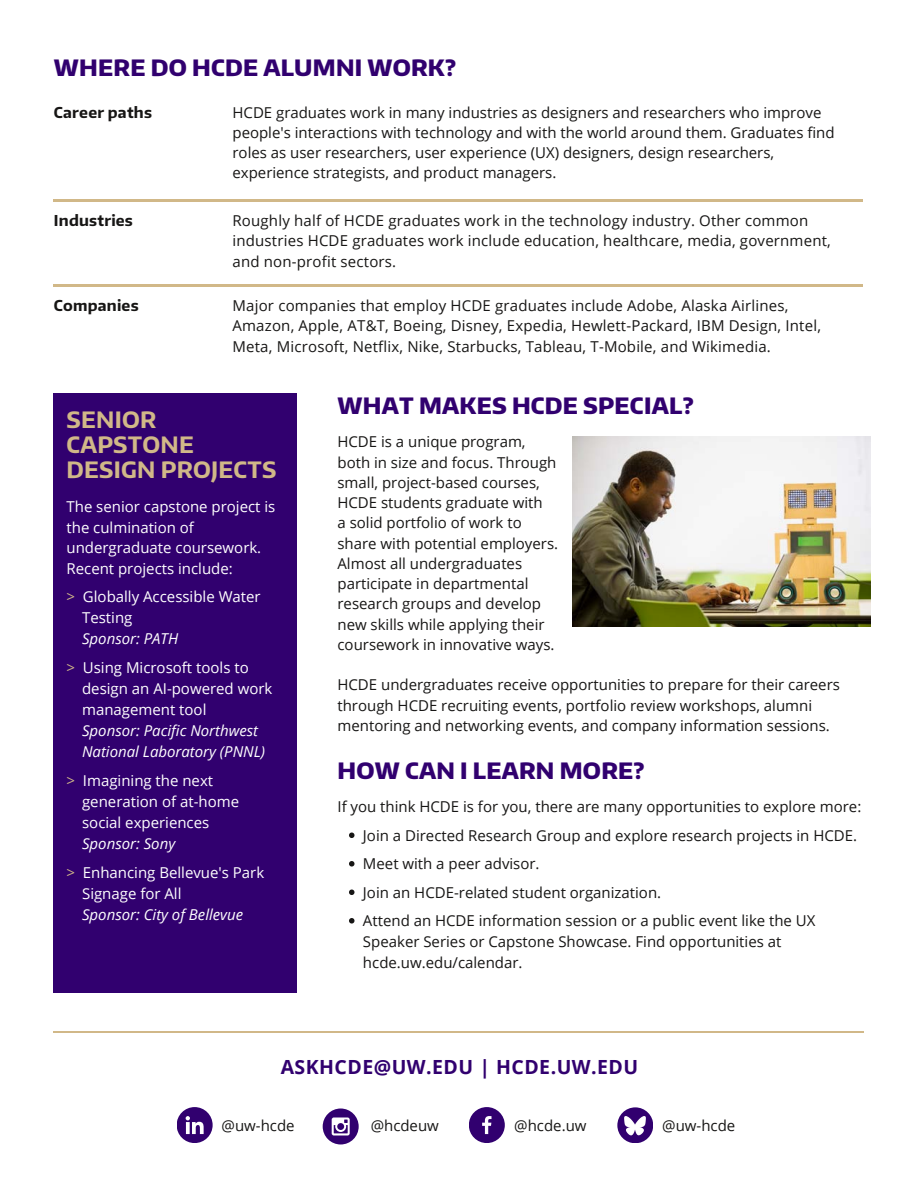
<style>
.page{position:relative;width:918px;height:1188px;background:#fff}
.page>*{position:absolute;margin:0;border:0;box-sizing:border-box;transform-origin:0 0}
.t1{font:800 22.5px "Encode Sans Normal";letter-spacing:.01em;color:#31006f}
.t2{font:700 22.5px/24.8px "Encode Sans Normal";letter-spacing:.01em;color:#d1b888}
.t3{font:700 19.5px "Open Sans";letter-spacing:.025em;color:#31006f}
.t4{font:15px/20.2px "Open Sans";color:#171615}
.t5{font:15px/21px "Open Sans";color:#fff}
.t6{font:700 15px "Encode Sans Normal";letter-spacing:.015em;color:#171615}
.s1{color:#d1b888}
.s2{font-style:italic}
</style>
<div class="page">
<div style="left:53px;top:394px;width:244px;height:599px;background:#31006f"></div>
<hr style="left:53px;top:1031px;width:811px;height:2px;background:#d1b888">
<img style="left:573px;top:436px;width:297px;height:190px">
<svg style="left:469px;top:1107px;width:36px;height:36px"></svg>
<svg style="left:177px;top:1107px;width:36px;height:36px"></svg>
<svg style="left:323px;top:1109px;width:36px;height:35px"></svg>
<hr style="left:54px;top:200px;width:166px;height:1px;background:#d1b888">
<hr style="left:220px;top:200px;width:643px;height:1px;background:#d1b888">
<hr style="left:54px;top:285px;width:166px;height:1px;background:#d1b888">
<hr style="left:220px;top:285px;width:643px;height:1px;background:#d1b888">
<div style="left:617px;top:1107px;width:36px;height:36px;background:#31006f;border-radius:50%"></div>
<img style="left:624px;top:1116px;width:22px;height:20px">
<svg style="left:349px;top:833px;width:5px;height:5px"></svg>
<svg style="left:349px;top:861px;width:5px;height:6px"></svg>
<svg style="left:349px;top:890px;width:5px;height:5px"></svg>
<svg style="left:349px;top:918px;width:5px;height:6px"></svg>
<p class="t1" style="left:54px;top:53px;width:404px">WHERE DO HCDE ALUMNI WORK?</p>
<p class="t6" style="left:54px;top:103px;width:100px">Career paths</p>
<p class="t4" style="left:233px;top:102px;width:604px">HCDE graduates work in many industries as designers and researchers who improve people's interactions with technology and with the world around them. Graduates find roles as user researchers, user experience (UX) designers, design researchers, experience strategists, and product managers.</p>
<p class="t6" style="left:54px;top:211px;width:80px">Industries</p>
<p class="t4" style="left:233px;top:210px;width:600px">Roughly half of HCDE graduates work in the technology industry. Other common industries HCDE graduates work include education, healthcare, media, government, and non-profit sectors.</p>
<p class="t6" style="left:54px;top:296px;width:86px">Companies</p>
<p class="t4" style="left:233px;top:295px;width:590px">Major companies that employ HCDE graduates include Adobe, Alaska Airlines,<br>Amazon, Apple, AT&amp;T, Boeing, Disney, Expedia, Hewlett-Packard, IBM Design, Intel,<br>Meta, Microsoft, Netflix, Nike, Starbucks, Tableau, T-Mobile, and Wikimedia.</p>
<p class="t2" style="left:67px;top:407px;width:211px">SENIOR<br>CAPSTONE<br>DESIGN PROJECTS</p>
<p class="t5" style="left:67px;top:496px;width:210px;line-height:20.5px">The senior capstone project is the culmination of undergraduate coursework.<br>Recent projects include:</p>
<p class="t5" style="left:82px;top:586px;width:180px;text-indent:-16px"><span class="s1">&gt;</span> Globally Accessible Water<br>Testing<br><span class="s2">Sponsor: PATH</span></p>
<p class="t5" style="left:82px;top:657px;width:192px;text-indent:-16px"><span class="s1">&gt;</span> Using Microsoft tools to design an AI-powered work management tool<br><span class="s2">Sponsor: Pacific Northwest<br>National Laboratory (PNNL)</span></p>
<p class="t5" style="left:82px;top:770px;width:158px;text-indent:-16px"><span class="s1">&gt;</span> Imagining the next generation of at-home social experiences<br><span class="s2">Sponsor: Sony</span></p>
<p class="t5" style="left:82px;top:862px;width:184px;text-indent:-16px"><span class="s1">&gt;</span> Enhancing Bellevue's Park<br>Signage for All<br><span class="s2">Sponsor: City of Bellevue</span></p>
<p class="t1" style="left:337px;top:391px;width:358px">WHAT MAKES HCDE SPECIAL?</p>
<h3 class="t4" style="left:337px;top:431px;width:222px">HCDE is a unique program, both in size and focus. Through small, project-based courses,<br>HCDE students graduate with<br>a solid portfolio of work to share with potential employers.<br>Almost all undergraduates participate in departmental research groups and develop new skills while applying their coursework in innovative ways.</h3>
<p class="t4" style="left:337px;top:674px;width:504px">HCDE undergraduates receive opportunities to prepare for their careers through HCDE recruiting events, portfolio review workshops, alumni mentoring and networking events, and company information sessions.</p>
<p class="t1" style="left:337px;top:755px;width:309px">HOW CAN I LEARN MORE?</p>
<p class="t4" style="left:337px;top:796px;width:525px">If you think HCDE is for you, there are many opportunities to explore more:</p>
<p class="t4" style="left:363px;top:825px;width:496px">Join a Directed Research Group and explore research projects in HCDE.</p>
<p class="t4" style="left:363px;top:853px;width:178px">Meet with a peer advisor.</p>
<p class="t4" style="left:363px;top:882px;width:300px">Join an HCDE-related student organization.</p>
<p class="t4" style="left:363px;top:910px;width:454px;line-height:21px">Attend an HCDE information session or a public event like the UX<br>Speaker Series or Capstone Showcase. Find opportunities at hcde.uw.edu/calendar.</p>
<h1 class="t3" style="left:281px;top:1053px;width:359px">ASKHCDE@UW.EDU | HCDE.UW.EDU</h1>
<p class="t4" style="left:222px;top:1115px;width:75px">@uw-hcde</p>
<p class="t4" style="left:371px;top:1115px;width:70px">@hcdeuw</p>
<p class="t4" style="left:514px;top:1115px;width:74px">@hcde.uw</p>
<p class="t4" style="left:662px;top:1115px;width:75px">@uw-hcde</p>
</div>
